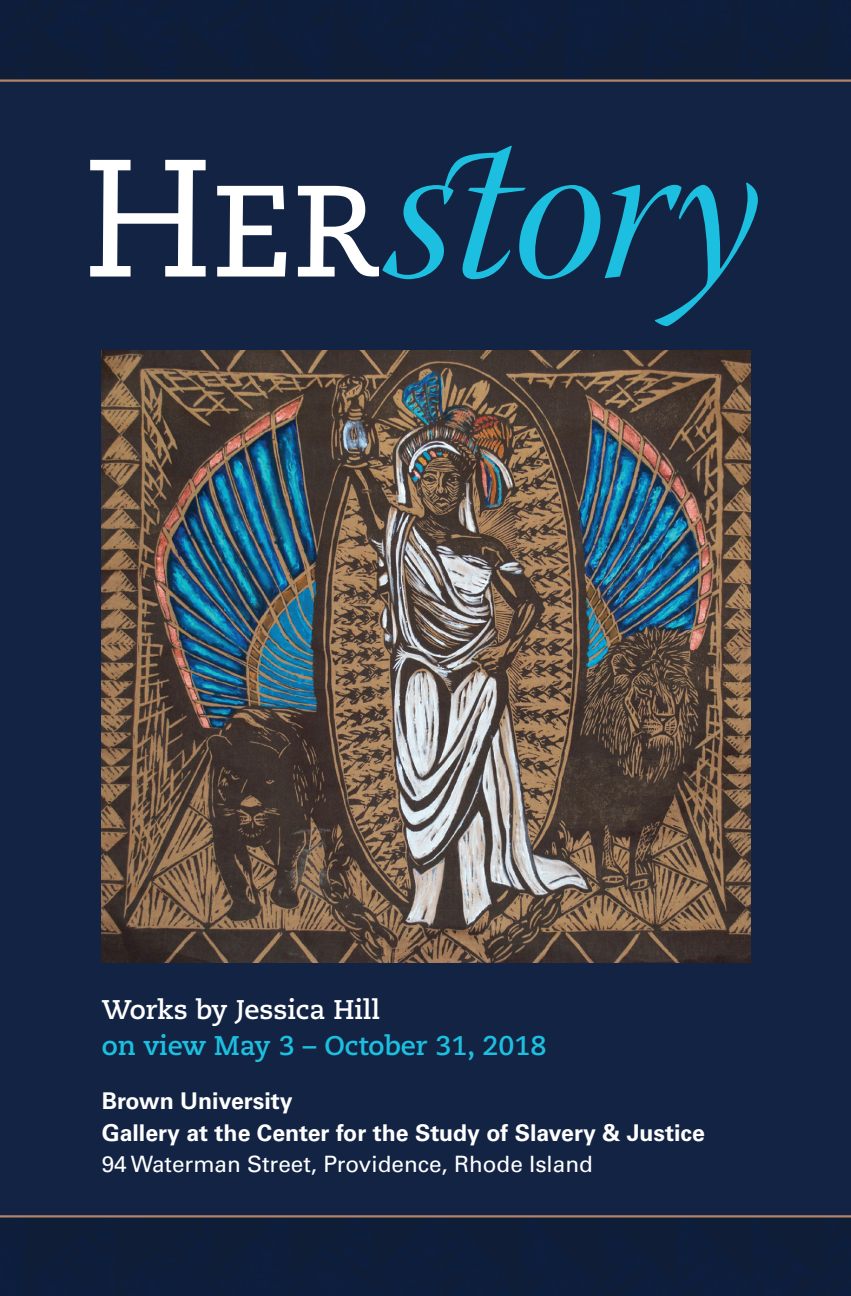
<style>
.page{position:relative;width:851px;height:1296px;background:#fff}
.page>*{position:absolute;margin:0;border:0;box-sizing:border-box;transform-origin:0 0}
.t1{font:206.1px "Warnock Pro It Disp";color:#1cbfdf}
.t2{font:700 27px/36px "Caecilia";color:#1cbfdf}
.t3{font:700 22.95px/31.5px "Univers";color:#fff}
.t4{font:22.5px "Univers";color:#fff}
.s1{font-family:"Caecilia Roman SC";font-size:166.72px;color:#fff}
.s2{color:#fff}
</style>
<div class="page">
<div style="left:0;top:0;width:850px;height:1296px;background:#132344"></div>
<div style="left:0;top:1217px;width:850px;height:79px;background:#0e1e3b"></div>
<img style="left:102px;top:350px;width:648px;height:612px">
<hr style="left:0;top:79px;width:850px;height:3px;background:#b38565">
<hr style="left:0;top:1215px;width:850px;height:2px;background:#b38565">
<p class="t1" style="left:83px;top:97px;width:676px"><span class="s1">Her</span>story</p>
<p class="t2" style="left:102px;top:992px;width:446px"><span class="s2">Works by Jessica Hill<br></span>on view May 3 – October 31, 2018</p>
<p class="t3" style="left:102px;top:1086px;width:604px">Brown University<br>Gallery at the Center for the Study of Slavery &amp; Justice</p>
<p class="t4" style="left:102px;top:1151px;width:492px">94 Waterman Street, Providence, Rhode Island</p>
</div>
